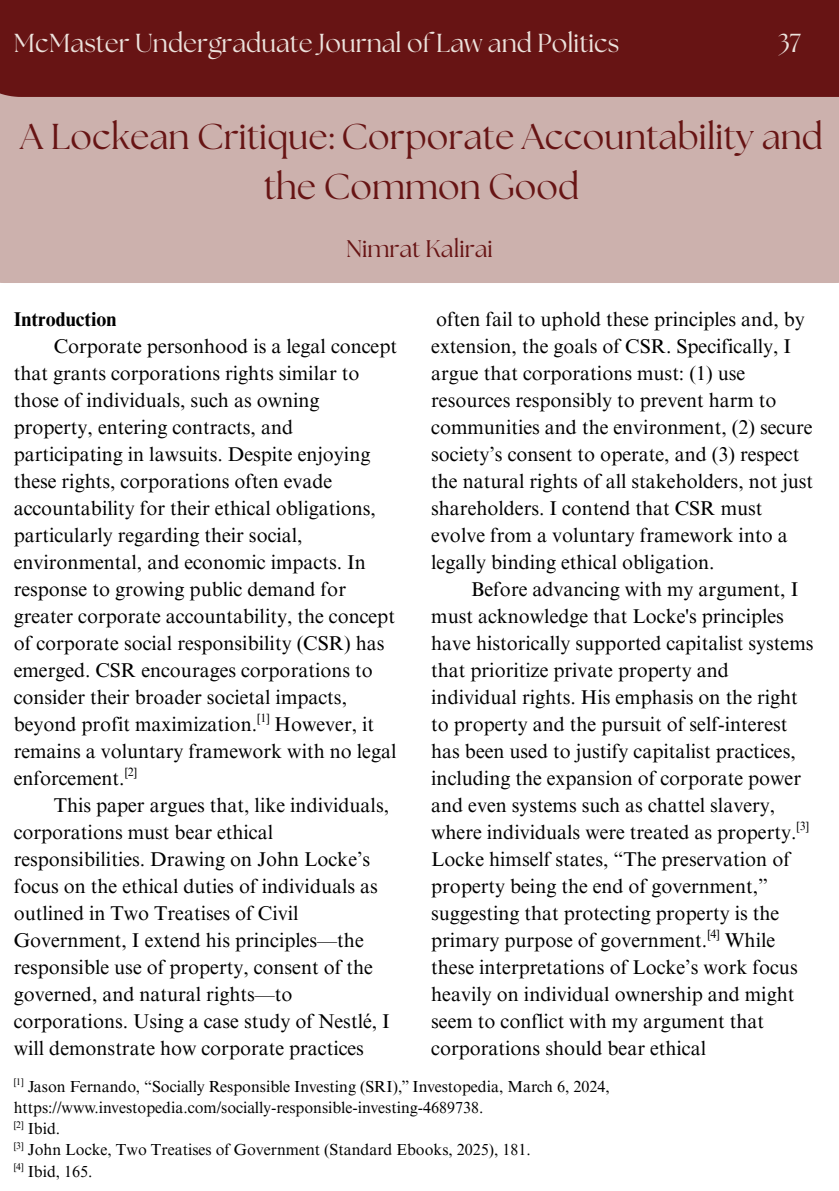
<style>
.page{position:relative;width:839px;height:1191px;background:#fff}
.page>*{position:absolute;margin:0;border:0;box-sizing:border-box;transform-origin:0 0}
.t1{font:36px/49.4px "The Seasons";color:#671414;text-align:center}
.t2{font:26px "The Seasons";color:#ece2dc}
.t3{font:24px "The Seasons";color:#671414}
.t4{font:20px/27px "Times NRMT Pro";color:#000}
.t5{font:700 20px "Times NRMT Pro";color:#000}
.t6{font:16px/21.4px "Times NRMT Pro";color:#000}
.t7{font:12px "Times NRMT Pro";color:#000}
.t8{font:9.6px "Times NRMT Pro";color:#000}
</style>
<div class="page">
<div style="left:0;top:97px;width:838px;height:186px;background:#ccb1ad"></div>
<div style="left:0;top:0;width:838px;height:97px;background:#671414"></div>
<p class="t2" style="left:14px;top:31px;width:607px">McMaster Undergraduate Journal of Law and Politics</p>
<p class="t2" style="left:777px;top:31px;width:24px">37</p>
<p class="t1" style="left:20px;top:114px;width:803px">A Lockean Critique: Corporate Accountability and the Common Good</p>
<h2 class="t3" style="left:346px;top:238px;width:148px">Nimrat Kalirai</h2>
<h1 class="t5" style="left:14px;top:312px;width:104px">Introduction</h1>
<h1 class="t4" style="left:54px;top:335px;width:345px">Corporate personhood is a legal concept</h1>
<h1 class="t4" style="left:14px;top:362px;width:347px">that grants corporations rights similar to</h1>
<h1 class="t4" style="left:14px;top:389px;width:307px">those of individuals, such as owning</h1>
<h1 class="t4" style="left:14px;top:416px;width:281px">property, entering contracts, and</h1>
<h1 class="t4" style="left:14px;top:443px;width:358px">participating in lawsuits. Despite enjoying</h1>
<h1 class="t4" style="left:14px;top:470px;width:320px">these rights, corporations often evade</h1>
<h1 class="t4" style="left:14px;top:497px;width:364px">accountability for their ethical obligations,</h1>
<h1 class="t4" style="left:14px;top:524px;width:290px">particularly regarding their social,</h1>
<h1 class="t4" style="left:14px;top:551px;width:353px">environmental, and economic impacts. In</h1>
<h1 class="t4" style="left:14px;top:578px;width:334px">response to growing public demand for</h1>
<h1 class="t4" style="left:14px;top:605px;width:383px">greater corporate accountability, the concept</h1>
<h1 class="t4" style="left:14px;top:632px;width:372px">of corporate social responsibility (CSR) has</h1>
<h1 class="t4" style="left:14px;top:659px;width:361px">emerged. CSR encourages corporations to</h1>
<h1 class="t4" style="left:14px;top:686px;width:335px">consider their broader societal impacts,</h1>
<h1 class="t4" style="left:14px;top:713px;width:362px">beyond profit maximization. However, it</h1>
<h1 class="t4" style="left:14px;top:740px;width:384px">remains a voluntary framework with no legal</h1>
<h1 class="t4" style="left:14px;top:767px;width:112px">enforcement.</h1>
<h1 class="t7" style="left:257px;top:713px;width:14px">[1]</h1>
<h1 class="t7" style="left:125px;top:767px;width:14px">[2]</h1>
<h1 class="t4" style="left:14px;top:794px;width:378px;text-indent:40px">This paper argues that, like individuals, corporations must bear ethical responsibilities. Drawing on John Locke’s focus on the ethical duties of individuals as outlined in Two Treatises of Civil Government, I extend his principles—the responsible use of property, consent of the governed, and natural rights—to corporations. Using a case study of Nestlé, I will demonstrate how corporate practices</h1>
<h2 class="t4" style="left:436px;top:308px;width:370px">often fail to uphold these principles and, by</h2>
<h2 class="t4" style="left:431px;top:335px;width:361px">extension, the goals of CSR. Specifically, I</h2>
<h2 class="t4" style="left:431px;top:362px;width:315px">argue that corporations must: (1) use</h2>
<h2 class="t4" style="left:431px;top:389px;width:347px">resources responsibly to prevent harm to</h2>
<h2 class="t4" style="left:431px;top:416px;width:383px">communities and the environment, (2) secure</h2>
<h2 class="t4" style="left:431px;top:443px;width:369px">society’s consent to operate, and (3) respect</h2>
<h2 class="t4" style="left:431px;top:470px;width:383px">the natural rights of all stakeholders, not just</h2>
<h2 class="t4" style="left:431px;top:497px;width:333px">shareholders. I contend that CSR must</h2>
<h2 class="t4" style="left:431px;top:524px;width:358px">evolve from a voluntary framework into a</h2>
<h2 class="t4" style="left:431px;top:551px;width:285px">legally binding ethical obligation.</h2>
<h2 class="t4" style="left:471px;top:578px;width:328px">Before advancing with my argument, I</h2>
<h2 class="t4" style="left:431px;top:605px;width:354px">must acknowledge that Locke's principles</h2>
<h2 class="t4" style="left:431px;top:632px;width:384px">have historically supported capitalist systems</h2>
<h2 class="t4" style="left:431px;top:659px;width:299px">that prioritize private property and</h2>
<h2 class="t4" style="left:431px;top:686px;width:368px">individual rights. His emphasis on the right</h2>
<h2 class="t4" style="left:431px;top:713px;width:358px">to property and the pursuit of self-interest</h2>
<h2 class="t4" style="left:431px;top:740px;width:366px">has been used to justify capitalist practices,</h2>
<h2 class="t4" style="left:431px;top:767px;width:371px">including the expansion of corporate power</h2>
<h2 class="t4" style="left:431px;top:794px;width:345px">and even systems such as chattel slavery,</h2>
<h2 class="t4" style="left:431px;top:821px;width:367px">where individuals were treated as property.</h2>
<h2 class="t4" style="left:431px;top:848px;width:360px">Locke himself states, “The preservation of</h2>
<h2 class="t4" style="left:431px;top:875px;width:338px">property being the end of government,”</h2>
<h2 class="t4" style="left:431px;top:902px;width:349px">suggesting that protecting property is the</h2>
<h2 class="t4" style="left:431px;top:929px;width:345px">primary purpose of government. While</h2>
<h2 class="t4" style="left:431px;top:956px;width:368px">these interpretations of Locke’s work focus</h2>
<h2 class="t4" style="left:431px;top:983px;width:364px">heavily on individual ownership and might</h2>
<h2 class="t4" style="left:431px;top:1010px;width:334px">seem to conflict with my argument that</h2>
<h2 class="t4" style="left:431px;top:1037px;width:276px">corporations should bear ethical</h2>
<h2 class="t7" style="left:796px;top:821px;width:14px">[3]</h2>
<h2 class="t7" style="left:707px;top:929px;width:14px">[4]</h2>
<h3 class="t8" style="left:14px;top:1078px;width:11px">[1]</h3>
<h3 class="t6" style="left:14px;top:1077px;width:597px;text-indent:14px">Jason Fernando, “Socially Responsible Investing (SRI),” Investopedia, March 6, 2024, https://www.investopedia.com/socially-responsible-investing-4689738.</h3>
<h3 class="t8" style="left:14px;top:1121px;width:11px">[2]</h3>
<h3 class="t6" style="left:28px;top:1120px;width:34px">Ibid.</h3>
<p class="t8" style="left:14px;top:1142px;width:11px">[3]</p>
<p class="t6" style="left:28px;top:1141px;width:504px">John Locke, Two Treatises of Government (Standard Ebooks, 2025), 181.</p>
<p class="t8" style="left:14px;top:1163px;width:11px">[4]</p>
<p class="t6" style="left:28px;top:1163px;width:66px">Ibid, 165.</p>
</div>
